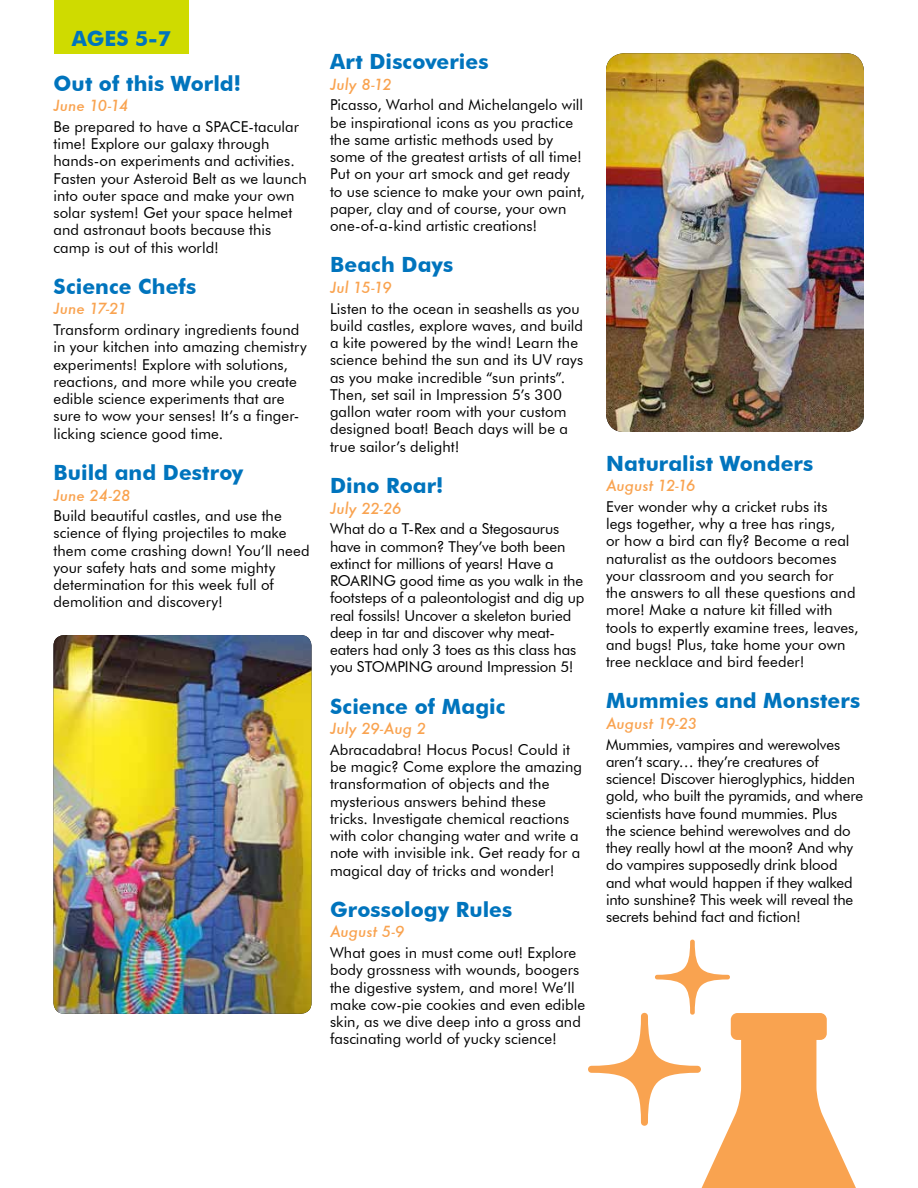
<style>
.page{position:relative;width:918px;height:1188px;background:#fff}
.page>*{position:absolute;margin:0;border:0;box-sizing:border-box;transform-origin:0 0}
.t1{font:700 21px/44.8px "Futura BT";letter-spacing:.005em;color:#0074bd}
.t2{font:15px/17.2px "Futura BT";letter-spacing:.005em;color:#000}
.t3{font:italic 500 15px "Futura";letter-spacing:.005em;color:#f9a350}
</style>
<div class="page">
<div style="left:54px;top:0;width:135px;height:53px;background:#cfdb00"></div>
<img style="left:54px;top:635px;width:258px;height:379px">
<svg style="left:588px;top:940px;width:268px;height:248px"></svg>
<img style="left:606px;top:53px;width:258px;height:379px">
<h1 class="t1" style="left:54px;top:16px;width:189px;text-indent:18px">Ages 5-7<br>Out of this World!</h1>
<p class="t3" style="left:54px;top:95px;width:76px">June 10-14</p>
<p class="t2" style="left:54px;top:118px;width:255px">Be prepared to have a SPACE-tacular time! Explore our galaxy through hands-on experiments and activities.<br>Fasten your Asteroid Belt as we launch into outer space and make your own solar system! Get your space helmet and astronaut boots because this camp is out of this world!</p>
<h1 class="t1" style="left:54px;top:264px;width:144px">Science Chefs</h1>
<p class="t3" style="left:54px;top:299px;width:75px">June 17-21</p>
<p class="t2" style="left:54px;top:321px;width:255px">Transform ordinary ingredients found in your kitchen into amazing chemistry experiments! Explore with solutions, reactions, and more while you create edible science experiments that are sure to wow your senses! It’s a finger&shy;licking science good time.</p>
<h1 class="t1" style="left:54px;top:450px;width:191px">Build and Destroy</h1>
<p class="t3" style="left:54px;top:485px;width:78px">June 24-28</p>
<p class="t2" style="left:54px;top:507px;width:258px">Build beautiful castles, and use the science of flying projectiles to make them come crashing down! You’ll need your safety hats and some mighty determination for this week full of demolition and discovery!</p>
<h1 class="t1" style="left:330px;top:39px;width:160px">Art Discoveries</h1>
<p class="t3" style="left:330px;top:74px;width:63px">July 8-12</p>
<p class="t2" style="left:330px;top:96px;width:256px">Picasso, Warhol and Michelangelo will be inspirational icons as you practice the same artistic methods used by some of the greatest artists of all time!<br>Put on your art smock and get ready to use science to make your own paint, paper, clay and of course, your own one-of-a-kind artistic creations!</p>
<h1 class="t1" style="left:330px;top:242px;width:125px">Beach Days</h1>
<p class="t3" style="left:330px;top:277px;width:63px">Jul 15-19</p>
<p class="t2" style="left:330px;top:300px;width:255px">Listen to the ocean in seashells as you build castles, explore waves, and build a kite powered by the wind! Learn the science behind the sun and its UV rays as you make incredible “sun prints”.<br>Then, set sail in Impression 5’s 300 gallon water room with your custom designed boat! Beach days will be a true sailor’s delight!</p>
<h1 class="t1" style="left:330px;top:463px;width:115px">Dino Roar!</h1>
<p class="t3" style="left:330px;top:498px;width:73px">July 22-26</p>
<p class="t2" style="left:330px;top:520px;width:256px">What do a T-Rex and a Stegosaurus have in common? They’ve both been extinct for millions of years! Have a ROARING good time as you walk in the footsteps of a paleontologist and dig up real fossils! Uncover a skeleton buried deep in tar and discover why meat&shy;eaters had only 3 toes as this class has you STOMPING around Impression 5!</p>
<h1 class="t1" style="left:330px;top:683px;width:177px">Science of Magic</h1>
<p class="t3" style="left:330px;top:718px;width:97px">July 29-Aug 2</p>
<p class="t2" style="left:330px;top:741px;width:254px">Abracadabra! Hocus Pocus! Could it be magic? Come explore the amazing transformation of objects and the mysterious answers behind these tricks. Investigate chemical reactions with color changing water and write a note with invisible ink. Get ready for a magical day of tricks and wonder!</p>
<h1 class="t1" style="left:330px;top:887px;width:184px">Grossology Rules</h1>
<p class="t3" style="left:330px;top:922px;width:76px">August 5-9</p>
<p class="t2" style="left:330px;top:944px;width:257px">What goes in must come out! Explore body grossness with wounds, boogers the digestive system, and more! We’ll make cow-pie cookies and even edible skin, as we dive deep into a gross and fascinating world of yucky science!</p>
<h1 class="t1" style="left:606px;top:440px;width:209px">Naturalist Wonders</h1>
<p class="t3" style="left:606px;top:475px;width:91px">August 12-16</p>
<p class="t2" style="left:606px;top:498px;width:254px">Ever wonder why a cricket rubs its<br>legs together, why a tree has rings,<br>or how a bird can fly? Become a real naturalist as the outdoors becomes your classroom and you search for<br>the answers to all these questions and more! Make a nature kit filled with tools to expertly examine trees, leaves, and bugs! Plus, take home your own tree necklace and bird feeder!</p>
<h1 class="t1" style="left:606px;top:678px;width:256px">Mummies and Monsters</h1>
<p class="t3" style="left:606px;top:713px;width:93px">August 19-23</p>
<p class="t2" style="left:606px;top:735px;width:259px">Mummies, vampires and werewolves aren’t scary… they’re creatures of science! Discover hieroglyphics, hidden gold, who built the pyramids, and where scientists have found mummies. Plus<br>the science behind werewolves and do they really howl at the moon? And why do vampires supposedly drink blood and what would happen if they walked into sunshine? This week will reveal the secrets behind fact and fiction!</p>
</div>
